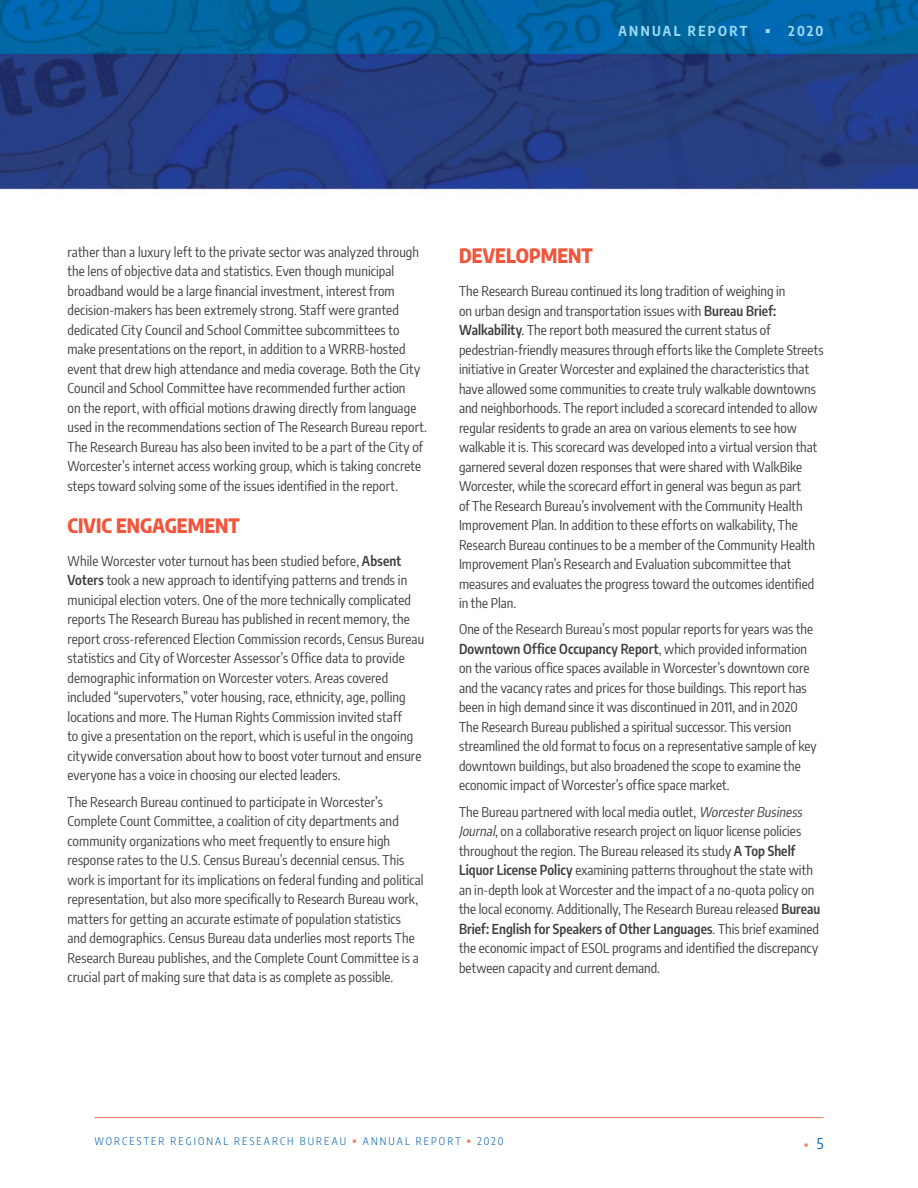
<style>
.page{position:relative;width:918px;height:1188px;background:#fff}
.page>*{position:absolute;margin:0;border:0;box-sizing:border-box;transform-origin:0 0}
.Subhead{font:800 19.5px "Encode Sans Condensed";color:#f0563b}
.t1{font:15px "Encode Sans Condensed";color:#015dab}
.Body{font:13.5px/19.5px "Encode Sans Condensed";letter-spacing:.005em;color:#3e3e3f}
.page_header_-_wrrb{font:700 13.5px "Encode Sans Condensed";letter-spacing:.17em;color:#98daf7}
.t2{font:300 10.5px "Encode Sans Condensed";letter-spacing:.2em;color:#015dab}
.s1{font-weight:600}
.s2{font-style:italic}
.s3{color:#f37a5c}
</style>
<div class="page">
<img style="left:0;top:0;width:918px;height:1119px">
<hr style="left:94px;top:1117px;width:730px;height:1px;background:#f37a5c">
<p class="page_header_-_wrrb" style="left:619px;top:21px;width:131px">ANNUAL REPORT</p>
<p class="page_header_-_wrrb" style="left:765px;top:21px;width:60px">▪ 2020</p>
<p class="Body" style="left:68px;top:241px;width:361px">rather than a luxury left to the private sector was analyzed through the lens of objective data and statistics. Even though municipal broadband would be a large financial investment, interest from decision-makers has been extremely strong. Staff were granted dedicated City Council and School Committee subcommittees to make presentations on the report, in addition to a WRRB-hosted event that drew high attendance and media coverage. Both the City Council and School Committee have recommended further action<br>on the report, with official motions drawing directly from language used in the recommendations section of The Research Bureau report.<br>The Research Bureau has also been invited to be a part of the City of Worcester’s internet access working group, which is taking concrete steps toward solving some of the issues identified in the report.</p>
<p class="Subhead" style="left:68px;top:510px;width:174px">CIVIC ENGAGEMENT</p>
<p class="Body" style="left:68px;top:550px;width:358px">While Worcester voter turnout has been studied before, <span class="s1">Absent Voters</span> took a new approach to identifying patterns and trends in municipal election voters. One of the more technically complicated reports The Research Bureau has published in recent memory, the report cross-referenced Election Commission records, Census Bureau statistics and City of Worcester Assessor’s Office data to provide demographic information on Worcester voters. Areas covered included “supervoters,” voter housing, race, ethnicity, age, polling locations and more. The Human Rights Commission invited staff<br>to give a presentation on the report, which is useful in the ongoing citywide conversation about how to boost voter turnout and ensure everyone has a voice in choosing our elected leaders.</p>
<p class="Body" style="left:68px;top:791px;width:358px">The Research Bureau continued to participate in Worcester’s Complete Count Committee, a coalition of city departments and community organizations who meet frequently to ensure high response rates to the U.S. Census Bureau’s decennial census. This work is important for its implications on federal funding and political representation, but also more specifically to Research Bureau work, matters for getting an accurate estimate of population statistics and demographics. Census Bureau data underlies most reports The Research Bureau publishes, and the Complete Count Committee is a crucial part of making sure that data is as complete as possible.</p>
<p class="Subhead" style="left:459px;top:241px;width:135px">DEVELOPMENT</p>
<p class="Body" style="left:459px;top:281px;width:366px">The Research Bureau continued its long tradition of weighing in<br>on urban design and transportation issues with <span class="s1">Bureau Brief:<br>Walkability</span>. The report both measured the current status of pedestrian-friendly measures through efforts like the Complete Streets initiative in Greater Worcester and explained the characteristics that have allowed some communities to create truly walkable downtowns and neighborhoods. The report included a scorecard intended to allow regular residents to grade an area on various elements to see how walkable it is. This scorecard was developed into a virtual version that garnered several dozen responses that were shared with WalkBike Worcester, while the scorecard effort in general was begun as part<br>of The Research Bureau’s involvement with the Community Health Improvement Plan. In addition to these efforts on walkability, The Research Bureau continues to be a member of the Community Health Improvement Plan’s Research and Evaluation subcommittee that measures and evaluates the progress toward the outcomes identified in the Plan.</p>
<p class="Body" style="left:459px;top:619px;width:359px">One of the Research Bureau’s most popular reports for years was the <span class="s1">Downtown Office Occupancy Report</span>, which provided information on the various office spaces available in Worcester’s downtown core and the vacancy rates and prices for those buildings. This report has been in high demand since it was discontinued in 2011, and in 2020<br>The Research Bureau published a spiritual successor. This version streamlined the old format to focus on a representative sample of key downtown buildings, but also broadened the scope to examine the economic impact of Worcester’s office space market.</p>
<p class="Body" style="left:459px;top:801px;width:363px">The Bureau partnered with local media outlet, <span class="s2">WorcesterBusiness Journal</span>, on a collaborative research project on liquor license policies throughout the region. The Bureau released its study <span class="s1">A Top Shelf Liquor License Policy</span> examining patterns throughout the state with an in-depth look at Worcester and the impact of a no-quota policy on the local economy. Additionally, The Research Bureau released <span class="s1">Bureau Brief: English for Speakers of Other Languages</span>. This brief examined the economic impact of ESOL programs and identified the discrepancy between capacity and current demand.</p>
<p class="t2" style="left:94px;top:1134px;width:253px">WORCESTER REGIONAL RESEARCH BUREAU</p>
<p class="t1" style="left:804px;top:1133px;width:21px"><span class="s3">▪</span> 5</p>
<p class="t2" style="left:352px;top:1134px;width:153px"><span class="s3">▪</span> ANNUAL REPORT <span class="s3">▪</span> 2020</p>
</div>
